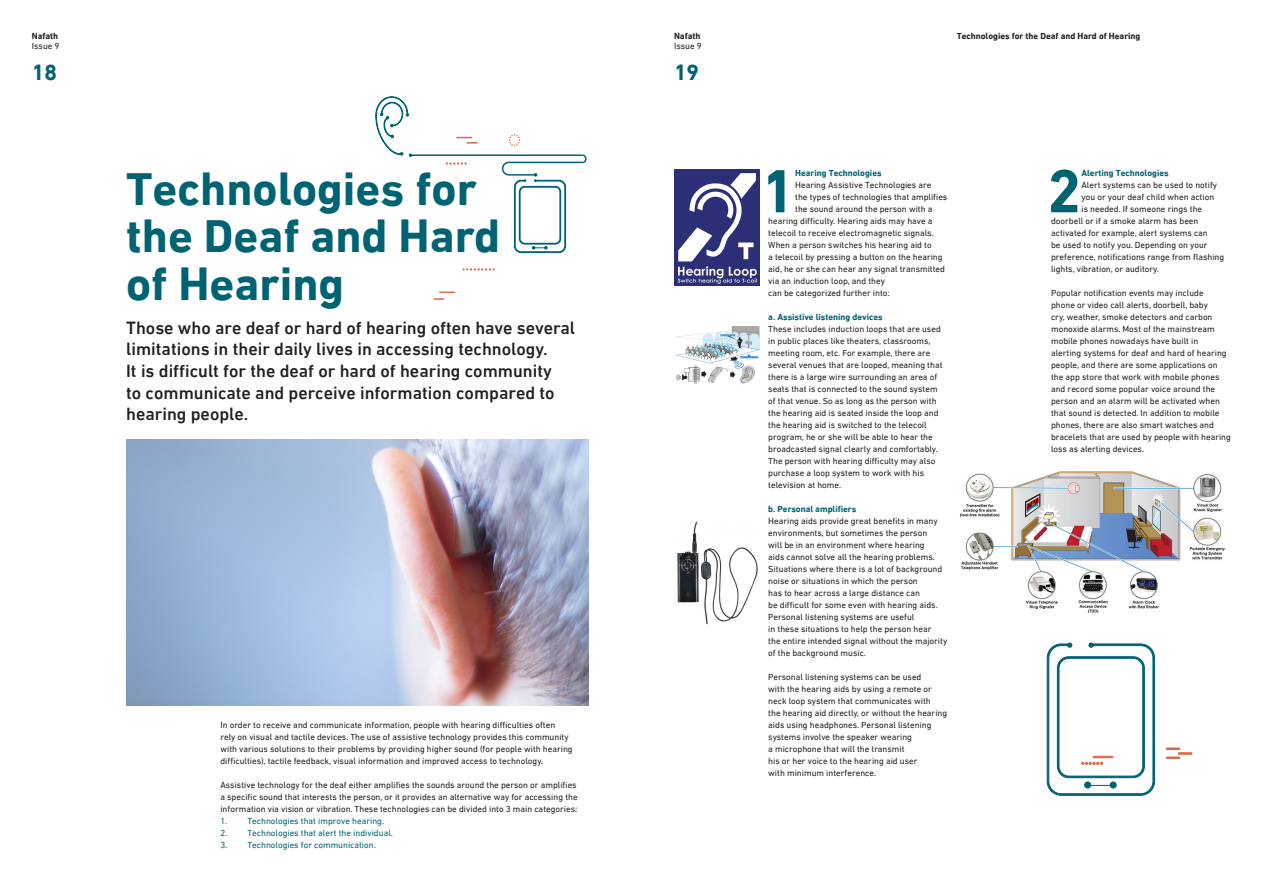
<style>
.page{position:relative;width:1263px;height:893px;background:#fff}
.page>*{position:absolute;margin:0;border:0;box-sizing:border-box;transform-origin:0 0}
.t1{font:700 61.95px "DIN Next LT Arabic";color:#006372}
.t2{font:700 47.33px/47.3px "DIN Next LT Arabic";color:#006372}
.t3{font:700 22.5px "DIN Next LT Arabic";color:#006372}
.t4{font:500 18px/21.6px "DIN Next LT Arabic";color:#231f20}
.t5{font:9px/12px "DIN Next LT Arabic";color:#231f20}
.t6{font:9px "DIN Next LT Arabic";color:#006372}
.t7{font:700 9px "DIN Next LT Arabic";color:#006372}
.t8{font:700 9px "DIN Next LT Arabic";color:#231f20}
</style>
<div class="page">
<img style="left:126px;top:439px;width:463px;height:267px">
<svg style="left:456px;top:137px;width:22px;height:7px"></svg>
<svg style="left:446px;top:162px;width:21px;height:3px"></svg>
<svg style="left:509px;top:134px;width:11px;height:12px"></svg>
<svg style="left:433px;top:292px;width:22px;height:8px"></svg>
<svg style="left:462px;top:268px;width:33px;height:3px"></svg>
<hr style="left:410px;top:154px;width:173px;height:2px;background:#006372">
<hr style="left:509px;top:162px;width:74px;height:1px;background:#006372">
<svg style="left:581px;top:154px;width:6px;height:10px"></svg>
<svg style="left:375px;top:96px;width:37px;height:61px"></svg>
<svg style="left:501px;top:161px;width:65px;height:92px"></svg>
<img style="left:677px;top:522px;width:81px;height:103px">
<img style="left:674px;top:170px;width:86px;height:115px">
<img style="left:676px;top:326px;width:84px;height:57px">
<img style="left:960px;top:471px;width:265px;height:142px">
<svg style="left:1166px;top:748px;width:26px;height:11px"></svg>
<svg style="left:1046px;top:642px;width:109px;height:154px"></svg>
<p class="t8" style="left:32px;top:30px;width:28px">Nafath</p>
<p class="t5" style="left:32px;top:40px;width:29px">Issue 9</p>
<h3 class="t3" style="left:32px;top:59px;width:27px">18</h3>
<h2 class="t2" style="left:126px;top:165px;width:375px">Technologies for the Deaf and Hard of Hearing</h2>
<p class="t4" style="left:126px;top:317px;width:450px">Those who are deaf or hard of hearing often have several limitations in their daily lives in accessing technology.<br>It is difficult for the deaf or hard of hearing community<br>to communicate and perceive information compared to hearing people.</p>
<p class="t5" style="left:220px;top:719px;width:354px">In order to receive and communicate information, people with hearing difficulties often<br>rely on visual and tactile devices. The use of assistive technology provides this community with various solutions to their problems by providing higher sound (for people with hearing difficulties), tactile feedback, visual information and improved access to technology.</p>
<p class="t5" style="left:220px;top:779px;width:359px;text-align:justify">Assistive technology for the deaf either amplifies the sounds around the person or amplifies a specific sound that interests the person, or it provides an alternative way for accessing the information via vision or vibration. These technologies can be divided into 3 main categories:</p>
<p class="t6" style="left:220px;top:816px;width:165px">1. Technologies that improve hearing.</p>
<p class="t6" style="left:220px;top:828px;width:174px">2. Technologies that alert the individual.</p>
<p class="t6" style="left:220px;top:840px;width:157px">3. Technologies for communication.</p>
<p class="t8" style="left:674px;top:30px;width:28px">Nafath</p>
<p class="t5" style="left:674px;top:40px;width:29px">Issue 9</p>
<h3 class="t3" style="left:674px;top:59px;width:27px">19</h3>
<p class="t8" style="left:957px;top:30px;width:185px">Technologies for the Deaf and Hard of Hearing</p>
<h1 class="t1" style="left:761px;top:155px;width:36px">1</h1>
<p class="t7" style="left:795px;top:168px;width:88px">Hearing Technologies</p>
<p class="t5" style="left:795px;top:179px;width:138px">Hearing Assistive Technologies are</p>
<p class="t5" style="left:795px;top:191px;width:154px">the types of technologies that amplifies</p>
<p class="t5" style="left:795px;top:203px;width:139px">the sound around the person with a</p>
<p class="t5" style="left:768px;top:215px;width:166px">hearing difficulty. Hearing aids may have a</p>
<p class="t5" style="left:768px;top:227px;width:167px">telecoil to receive electromagnetic signals.</p>
<p class="t5" style="left:768px;top:239px;width:165px">When a person switches his hearing aid to</p>
<p class="t5" style="left:768px;top:251px;width:176px">a telecoil by pressing a button on the hearing</p>
<p class="t5" style="left:768px;top:263px;width:178px">aid, he or she can hear any signal transmitted</p>
<p class="t5" style="left:768px;top:275px;width:118px">via an induction loop, and they</p>
<p class="t5" style="left:768px;top:287px;width:123px">can be categorized further into:</p>
<p class="t7" style="left:768px;top:312px;width:116px">a. Assistive listening devices</p>
<p class="t5" style="left:768px;top:323px;width:176px">These includes induction loops that are used in public places like theaters, classrooms, meeting room, etc. For example, there are several venues that are looped, meaning that there is a large wire surrounding an area of seats that is connected to the sound system of that venue. So as long as the person with the hearing aid is seated inside the loop and the hearing aid is switched to the telecoil program, he or she will be able to hear the broadcasted signal clearly and comfortably.<br>The person with hearing difficulty may also purchase a loop system to work with his television at home.</p>
<p class="t7" style="left:768px;top:504px;width:89px">b. Personal amplifiers</p>
<p class="t5" style="left:768px;top:515px;width:180px">Hearing aids provide great benefits in many environments, but sometimes the person<br>will be in an environment where hearing<br>aids cannot solve all the hearing problems.<br>Situations where there is a lot of background noise or situations in which the person<br>has to hear across a large distance can<br>be difficult for some even with hearing aids.<br>Personal listening systems are useful<br>in these situations to help the person hear<br>the entire intended signal without the majority of the background music.</p>
<p class="t5" style="left:768px;top:671px;width:180px">Personal listening systems can be used<br>with the hearing aids by using a remote or neck loop system that communicates with<br>the hearing aid directly, or without the hearing aids using headphones. Personal listening systems involve the speaker wearing<br>a microphone that will the transmit<br>his or her voice to the hearing aid user<br>with minimum interference.</p>
<h1 class="t1" style="left:1047px;top:155px;width:36px">2</h1>
<p class="t7" style="left:1081px;top:168px;width:89px">Alerting Technologies</p>
<p class="t5" style="left:1081px;top:179px;width:137px">Alert systems can be used to notify</p>
<p class="t5" style="left:1081px;top:191px;width:134px">you or your deaf child when action</p>
<p class="t5" style="left:1081px;top:203px;width:122px">is needed. If someone rings the</p>
<p class="t5" style="left:1051px;top:215px;width:149px">doorbell or if a smoke alarm has been</p>
<p class="t5" style="left:1051px;top:227px;width:158px">activated for example, alert systems can</p>
<p class="t5" style="left:1051px;top:239px;width:158px">be used to notify you. Depending on your</p>
<p class="t5" style="left:1051px;top:251px;width:175px">preference, notifications range from flashing</p>
<p class="t5" style="left:1051px;top:263px;width:109px">lights, vibration, or auditory.</p>
<p class="t5" style="left:1051px;top:287px;width:181px">Popular notification events may include<br>phone or video call alerts, doorbell, baby<br>cry, weather, smoke detectors and carbon monoxide alarms. Most of the mainstream mobile phones nowadays have built in<br>alerting systems for deaf and hard of hearing people, and there are some applications on the app store that work with mobile phones and record some popular voice around the person and an alarm will be activated when that sound is detected. In addition to mobile phones, there are also smart watches and bracelets that are used by people with hearing loss as alerting devices.</p>
</div>
